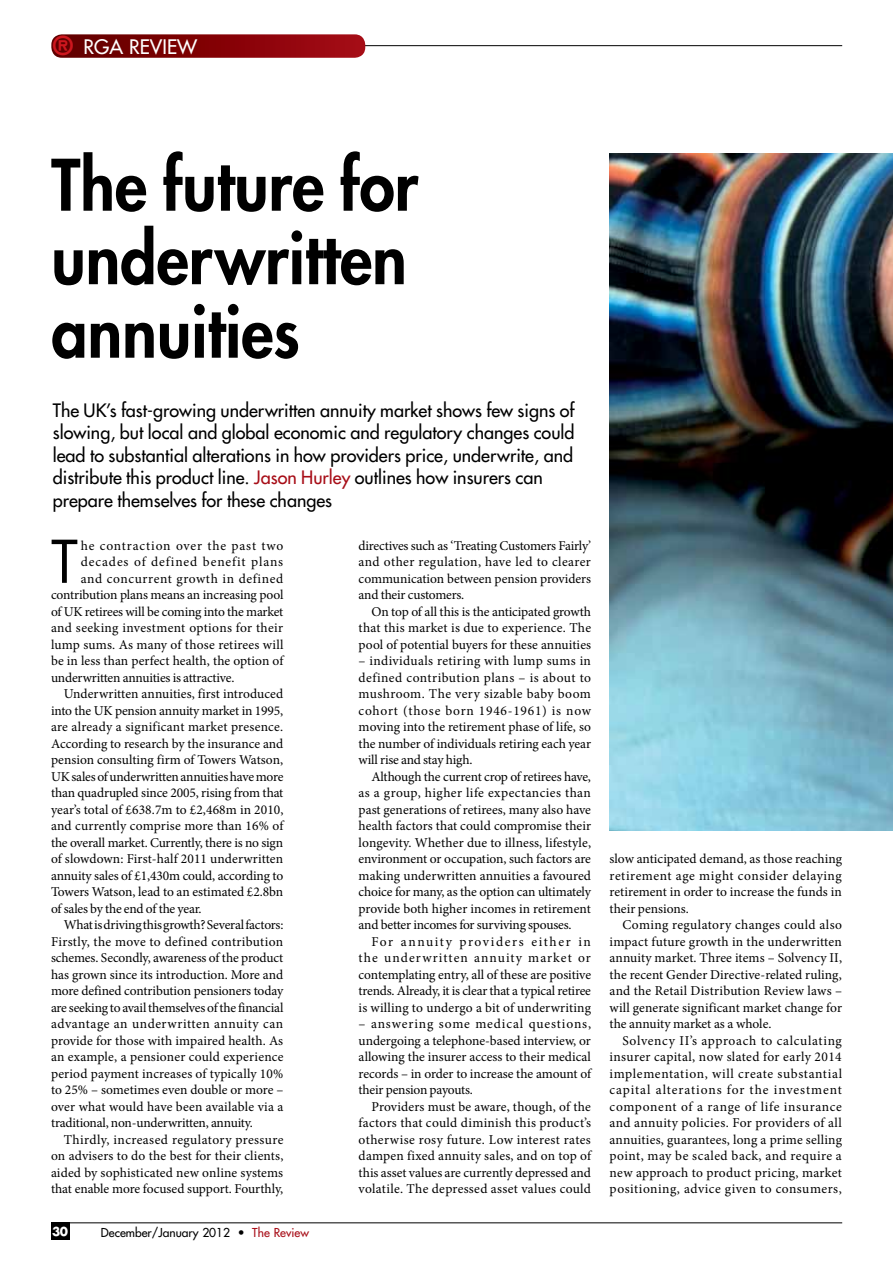
<style>
.page{position:relative;width:893px;height:1263px;background:#fff}
.page>*{position:absolute;margin:0;border:0;box-sizing:border-box;transform-origin:0 0}
.t1{font:800 69px/73.5px "Futura Std";color:#000;scale:.93 1}
.t2{font:57.3px "Futura Std";color:#000}
.t3{font:500 19.5px "Futura Std";color:#fff}
.t4{font:500 18px/22.5px "Futura Std";color:#000}
.t5{font:13.5px/16.5px "Minion Pro";color:#000;text-align:justify}
.t6{font:13.5px "Minion Pro";letter-spacing:.02em;color:#000}
.t7{font:13.5px "Minion Pro";letter-spacing:-.02em;color:#000}
.t8{font:13.5px "Minion Pro";letter-spacing:.025em;color:#000}
.t9{font:13.5px "Minion Pro";letter-spacing:.03em;color:#000}
.t10{font:13.5px "Minion Pro";letter-spacing:.04em;color:#000}
.t11{font:13.5px "Minion Pro";letter-spacing:.065em;color:#000}
.t12{font:13.5px "Minion Pro";letter-spacing:.045em;color:#000}
.t13{font:13.5px "Minion Pro";letter-spacing:.06em;color:#000}
.t14{font:500 12px "Futura Std";color:#000}
.t15{font:700 12px "Futura Std";color:#fff}
.s1{font-weight:800;font-size:25.5px;color:#ce171e}
.s2{color:#a70d17}
</style>
<div class="page">
<hr style="left:51px;top:1222px;width:791px;height:1px;background:#000">
<div style="left:51px;top:1223px;width:19px;height:17px;background:#000"></div>
<hr style="left:278px;top:45px;width:564px;height:1px;background:#000">
<div style="left:51px;top:34px;width:314px;height:24px;background:linear-gradient(to right,#5e0000,#a50913);border-radius:10px"></div>
<img style="left:610px;top:154px;width:283px;height:676px">
<h3 class="t3" style="left:53px;top:34px;width:146px"><span class="s1">®</span> RGA Review</h3>
<h1 class="t1" style="left:51px;top:148px;width:396px">The future for underwritten annuities</h1>
<p class="t4" style="left:53px;top:399px;width:523px">The UK’s fast-growing underwritten annuity market shows few signs of slowing, but local and global economic and regulatory changes could lead to substantial alterations in how providers price, underwrite, and distribute this product line. <span class="s2">Jason Hurley</span> outlines how insurers can prepare themselves for these changes</p>
<h2 class="t2" style="left:51px;top:525px;width:28px">T</h2>
<p class="t13" style="left:81px;top:536px;width:204px">he contraction over the past two</p>
<p class="t11" style="left:81px;top:553px;width:204px">decades of defined benefit plans</p>
<p class="t12" style="left:81px;top:569px;width:204px">and concurrent growth in defined</p>
<p class="t5" style="left:51px;top:587px;width:234px">contribution plans means an increasing pool</p>
<p class="t5" style="left:51px;top:603px;width:234px">of UK retirees will be coming into the market</p>
<p class="t8" style="left:51px;top:619px;width:234px">and seeking investment options for their</p>
<p class="t5" style="left:51px;top:636px;width:234px">lump sums. As many of those retirees will</p>
<p class="t5" style="left:51px;top:653px;width:234px">be in less than perfect health, the option of</p>
<p class="t5" style="left:51px;top:669px;width:185px">underwritten annuities is attractive.</p>
<p class="t5" style="left:64px;top:686px;width:221px">Underwritten annuities, first introduced</p>
<p class="t5" style="left:51px;top:702px;width:234px">into the UK pension annuity market in 1995,</p>
<p class="t6" style="left:51px;top:718px;width:234px">are already a significant market presence.</p>
<p class="t5" style="left:51px;top:735px;width:234px">According to research by the insurance and</p>
<p class="t5" style="left:51px;top:752px;width:234px">pension consulting firm of Towers Watson,</p>
<p class="t5" style="left:51px;top:768px;width:234px">UK sales of underwritten annuities have more</p>
<p class="t5" style="left:51px;top:785px;width:234px">than quadrupled since 2005, rising from that</p>
<p class="t5" style="left:51px;top:801px;width:234px">year’s total of £638.7m to £2,468m in 2010,</p>
<p class="t5" style="left:51px;top:818px;width:234px">and currently comprise more than 16% of</p>
<p class="t5" style="left:51px;top:834px;width:234px">the overall market. Currently, there is no sign</p>
<p class="t5" style="left:51px;top:851px;width:234px">of slowdown: First-half 2011 underwritten</p>
<p class="t5" style="left:51px;top:867px;width:234px">annuity sales of £1,430m could, according to</p>
<p class="t5" style="left:51px;top:884px;width:234px">Towers Watson, lead to an estimated £2.8bn</p>
<p class="t5" style="left:51px;top:900px;width:152px">of sales by the end of the year.</p>
<p class="t5" style="left:64px;top:917px;width:221px">What is driving this growth? Several factors:</p>
<p class="t6" style="left:51px;top:932px;width:234px">Firstly, the move to defined contribution</p>
<p class="t5" style="left:51px;top:950px;width:234px">schemes. Secondly, awareness of the product</p>
<p class="t5" style="left:51px;top:966px;width:234px">has grown since its introduction. More and</p>
<p class="t5" style="left:51px;top:983px;width:234px">more defined contribution pensioners today</p>
<p class="t7" style="left:51px;top:998px;width:234px">are seeking to avail themselves of the financial</p>
<p class="t10" style="left:51px;top:1015px;width:234px">advantage an underwritten annuity can</p>
<p class="t5" style="left:51px;top:1032px;width:234px">provide for those with impaired health. As</p>
<p class="t5" style="left:51px;top:1049px;width:234px">an example, a pensioner could experience</p>
<p class="t5" style="left:51px;top:1065px;width:234px">period payment increases of typically 10%</p>
<p class="t5" style="left:51px;top:1082px;width:234px">to 25% – sometimes even double or more –</p>
<p class="t5" style="left:51px;top:1098px;width:234px">over what would have been available via a</p>
<p class="t5" style="left:51px;top:1115px;width:203px">traditional, non-underwritten, annuity.</p>
<p class="t9" style="left:64px;top:1130px;width:221px">Thirdly, increased regulatory pressure</p>
<p class="t5" style="left:51px;top:1148px;width:234px">on advisers to do the best for their clients,</p>
<p class="t5" style="left:51px;top:1164px;width:234px">aided by sophisticated new online systems</p>
<p class="t5" style="left:51px;top:1181px;width:234px">that enable more focused support. Fourthly,</p>
<p class="t15" style="left:52px;top:1224px;width:17px">30</p>
<p class="t14" style="left:101px;top:1225px;width:210px">December/January 2012 • <span class="s2">The Review</span></p>
<p class="t5" style="left:359px;top:537px;width:234px">directives such as ‘Treating Customers Fairly’ and other regulation, have led to clearer communication between pension providers and their customers.</p>
<p class="t5" style="left:359px;top:603px;width:234px;text-indent:13px">On top of all this is the anticipated growth that this market is due to experience. The pool of potential buyers for these annuities</p>
<p class="t5" style="left:359px;top:653px;width:234px">– individuals retiring with lump sums in defined contribution plans – is about to mushroom. The very sizable baby boom cohort (those born 1946-1961) is now moving into the retirement phase of life, so the number of individuals retiring each year will rise and stay high.</p>
<p class="t5" style="left:359px;top:768px;width:234px;text-indent:13px">Although the current crop of retirees have, as a group, higher life expectancies than past generations of retirees, many also have health factors that could compromise their longevity. Whether due to illness, lifestyle, environment or occupation, such factors are making underwritten annuities a favoured choice for many, as the option can ultimately provide both higher incomes in retirement and better incomes for surviving spouses.</p>
<p class="t5" style="left:359px;top:933px;width:234px;text-indent:13px">For annuity providers either in the underwritten annuity market or contemplating entry, all of these are positive trends. Already, it is clear that a typical retiree is willing to undergo a bit of underwriting</p>
<p class="t5" style="left:359px;top:1016px;width:234px">– answering some medical questions, undergoing a telephone-based interview, or allowing the insurer access to their medical records – in order to increase the amount of their pension payouts.</p>
<p class="t5" style="left:359px;top:1098px;width:234px;text-indent:13px">Providers must be aware, though, of the factors that could diminish this product’s otherwise rosy future. Low interest rates dampen fixed annuity sales, and on top of this asset values are currently depressed and volatile. The depressed asset values could</p>
<p class="t5" style="left:610px;top:851px;width:234px">slow anticipated demand, as those reaching retirement age might consider delaying retirement in order to increase the funds in their pensions.</p>
<p class="t5" style="left:610px;top:917px;width:234px;text-indent:13px">Coming regulatory changes could also impact future growth in the underwritten annuity market. Three items – Solvency II, the recent Gender Directive-related ruling, and the Retail Distribution Review laws – will generate significant market change for the annuity market as a whole.</p>
<p class="t5" style="left:610px;top:1032px;width:234px;text-indent:13px">Solvency II’s approach to calculating insurer capital, now slated for early 2014 implementation, will create substantial capital alterations for the investment component of a range of life insurance and annuity policies. For providers of all annuities, guarantees, long a prime selling point, may be scaled back, and require a new approach to product pricing, market positioning, advice given to consumers,</p>
</div>
